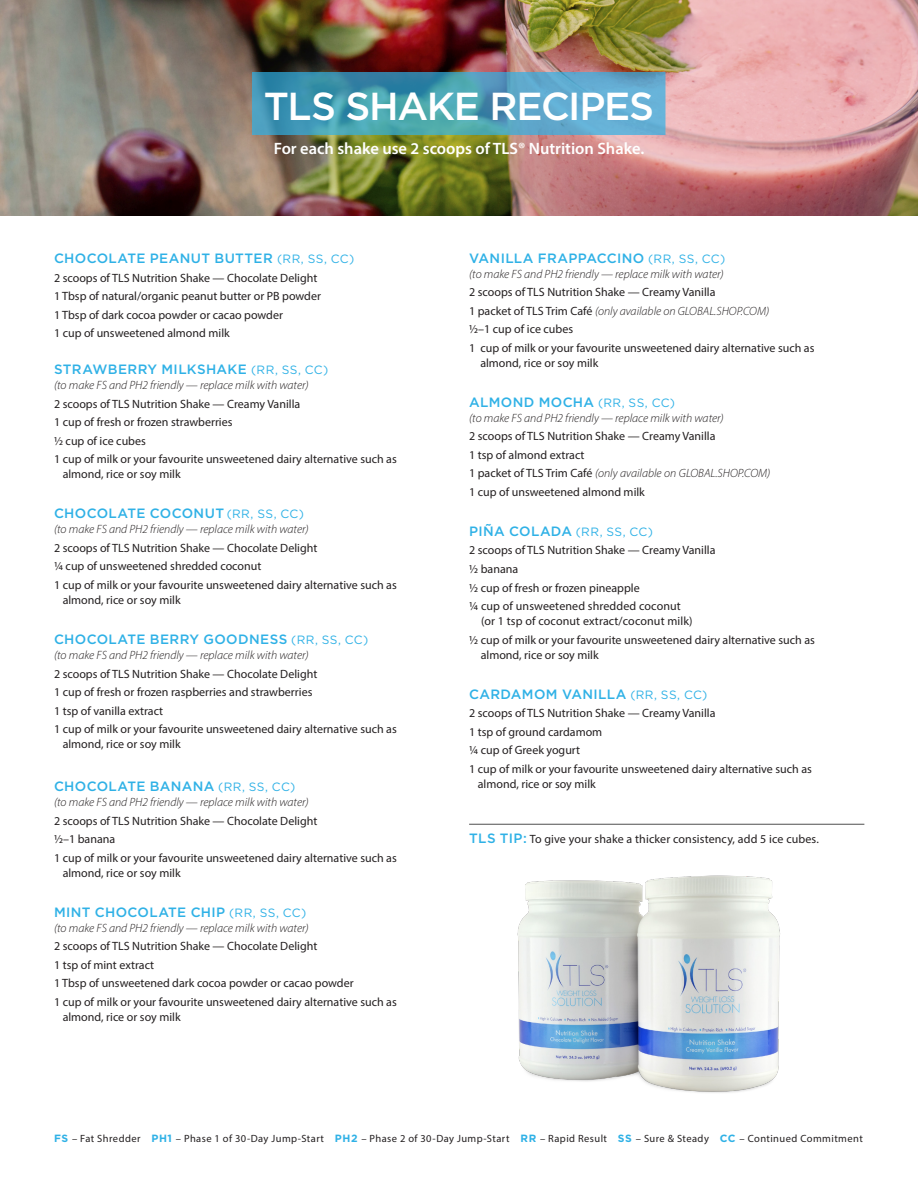
<style>
.page{position:relative;width:918px;height:1188px;background:#fff}
.page>*{position:absolute;margin:0;border:0;box-sizing:border-box;transform-origin:0 0}
.t1{font:500 39px "Gotham";letter-spacing:-.03em;color:#fff}
.t2{font:600 16.5px "Myriad Pro";color:#fff}
.t3{font:500 13.5px "Gotham";letter-spacing:.025em;color:#2fb1e6}
.t4{font:12px/15px "Myriad Pro";color:#231f20}
.t5{font:italic 300 12px "Myriad Pro";color:#231f20}
.t6{font:10.5px "Myriad Pro";letter-spacing:.04em;color:#231f20}
.s1{font-weight:400;font-size:12px}
.s2{font-weight:400;font-style:normal}
.s3{font-family:"Gotham";font-weight:500;font-size:13.5px;color:#2fb1e6}
.s4{font-family:"Gotham";font-weight:700;color:#2fb1e6}
</style>
<div class="page">
<img style="left:0;top:0;width:135px;height:216px">
<img style="left:135px;top:0;width:783px;height:216px">
<hr style="left:469px;top:824px;width:395px;height:1px;background:#000">
<img style="left:517px;top:875px;width:263px;height:218px">
<svg style="left:253px;top:72px;width:412px;height:62px;background:#4e9fbb"></svg>
<p class="t1" style="left:264px;top:84px;width:392px">TLS SHAKE RECIPES</p>
<p class="t2" style="left:274px;top:138px;width:372px">For each shake use 2 scoops of TLS® Nutrition Shake.</p>
<p class="t3" style="left:54px;top:251px;width:302px">CHOCOLATE PEANUT BUTTER <span class="s1">(RR, SS, CC)</span></p>
<p class="t4" style="left:54px;top:270px;width:265px">2 scoops of TLS Nutrition Shake — Chocolate Delight</p>
<p class="t4" style="left:54px;top:289px;width:268px">1 Tbsp of natural/organic peanut butter or PB powder</p>
<p class="t4" style="left:54px;top:307px;width:231px">1 Tbsp of dark cocoa powder or cacao powder</p>
<p class="t4" style="left:54px;top:326px;width:177px">1 cup of unsweetened almond milk</p>
<p class="t3" style="left:54px;top:362px;width:276px">STRAWBERRY MILKSHAKE <span class="s1">(RR, SS, CC)</span></p>
<p class="t5" style="left:54px;top:378px;width:256px">(to make FS and PH2 friendly — replace milk with water)</p>
<p class="t4" style="left:54px;top:396px;width:248px">2 scoops of TLS Nutrition Shake — Creamy Vanilla</p>
<p class="t4" style="left:54px;top:415px;width:180px">1 cup of fresh or frozen strawberries</p>
<p class="t4" style="left:54px;top:433px;width:93px">½ cup of ice cubes</p>
<p class="t4" style="left:63px;top:452px;width:336px;text-indent:-9px">1 cup of milk or your favourite unsweetened dairy alternative such as almond, rice or soy milk</p>
<p class="t3" style="left:54px;top:506px;width:251px">CHOCOLATE COCONUT <span class="s1">(RR, SS, CC)</span></p>
<p class="t5" style="left:54px;top:522px;width:256px">(to make FS and PH2 friendly — replace milk with water)</p>
<p class="t4" style="left:54px;top:540px;width:265px">2 scoops of TLS Nutrition Shake — Chocolate Delight</p>
<p class="t4" style="left:54px;top:559px;width:209px">¼ cup of unsweetened shredded coconut</p>
<p class="t4" style="left:63px;top:577px;width:336px;text-indent:-9px">1 cup of milk or your favourite unsweetened dairy alternative such as almond, rice or soy milk</p>
<p class="t3" style="left:54px;top:632px;width:316px">CHOCOLATE BERRY GOODNESS <span class="s1">(RR, SS, CC)</span></p>
<p class="t5" style="left:54px;top:648px;width:256px">(to make FS and PH2 friendly — replace milk with water)</p>
<p class="t4" style="left:54px;top:666px;width:265px">2 scoops of TLS Nutrition Shake — Chocolate Delight</p>
<p class="t4" style="left:54px;top:684px;width:260px">1 cup of fresh or frozen raspberries and strawberries</p>
<p class="t4" style="left:54px;top:703px;width:111px">1 tsp of vanilla extract</p>
<p class="t4" style="left:63px;top:721px;width:336px;text-indent:-9px">1 cup of milk or your favourite unsweetened dairy alternative such as almond, rice or soy milk</p>
<p class="t3" style="left:54px;top:779px;width:243px">CHOCOLATE BANANA <span class="s1">(RR, SS, CC)</span></p>
<p class="t5" style="left:54px;top:795px;width:256px">(to make FS and PH2 friendly — replace milk with water)</p>
<p class="t4" style="left:54px;top:813px;width:265px">2 scoops of TLS Nutrition Shake — Chocolate Delight</p>
<p class="t4" style="left:54px;top:831px;width:63px">½–1 banana</p>
<p class="t4" style="left:63px;top:850px;width:336px;text-indent:-9px">1 cup of milk or your favourite unsweetened dairy alternative such as almond, rice or soy milk</p>
<p class="t3" style="left:54px;top:904px;width:254px">MINT CHOCOLATE CHIP <span class="s1">(RR, SS, CC)</span></p>
<p class="t5" style="left:54px;top:920px;width:256px">(to make FS and PH2 friendly — replace milk with water)</p>
<p class="t4" style="left:54px;top:938px;width:265px">2 scoops of TLS Nutrition Shake — Chocolate Delight</p>
<p class="t4" style="left:54px;top:957px;width:102px">1 tsp of mint extract</p>
<p class="t4" style="left:54px;top:975px;width:301px">1 Tbsp of unsweetened dark cocoa powder or cacao powder</p>
<p class="t4" style="left:63px;top:994px;width:336px;text-indent:-9px">1 cup of milk or your favourite unsweetened dairy alternative such as almond, rice or soy milk</p>
<p class="t3" style="left:469px;top:250px;width:258px">VANILLA FRAPPACCINO <span class="s1">(RR, SS, CC)</span></p>
<p class="t5" style="left:469px;top:267px;width:256px">(to make FS and PH2 friendly — replace milk with water)</p>
<p class="t4" style="left:469px;top:285px;width:248px">2 scoops of TLS Nutrition Shake — Creamy Vanilla</p>
<p class="t5" style="left:469px;top:304px;width:302px"><span class="s2">1 packet of TLS Trim Café</span> (only available on GLOBAL.SHOP.COM)</p>
<p class="t4" style="left:469px;top:322px;width:106px">½–1 cup of ice cubes</p>
<p class="t4" style="left:480px;top:340px;width:336px;text-indent:-11px">1 cup of milk or your favourite unsweetened dairy alternative such as almond, rice or soy milk</p>
<p class="t3" style="left:469px;top:394px;width:208px">ALMOND MOCHA <span class="s1">(RR, SS, CC)</span></p>
<p class="t5" style="left:469px;top:411px;width:256px">(to make FS and PH2 friendly — replace milk with water)</p>
<p class="t4" style="left:469px;top:429px;width:248px">2 scoops of TLS Nutrition Shake — Creamy Vanilla</p>
<p class="t4" style="left:469px;top:447px;width:117px">1 tsp of almond extract</p>
<p class="t5" style="left:469px;top:466px;width:303px"><span class="s2">1 packet of TLS Trim Café</span> (only available on GLOBAL.SHOP.COM)</p>
<p class="t4" style="left:469px;top:484px;width:177px">1 cup of unsweetened almond milk</p>
<p class="t3" style="left:469px;top:524px;width:185px">PIÑA COLADA <span class="s1">(RR, SS, CC)</span></p>
<p class="t4" style="left:469px;top:543px;width:248px">2 scoops of TLS Nutrition Shake — Creamy Vanilla</p>
<p class="t4" style="left:469px;top:561px;width:51px">½ banana</p>
<p class="t4" style="left:469px;top:580px;width:172px">½ cup of fresh or frozen pineapple</p>
<p class="t4" style="left:481px;top:598px;width:213px;text-indent:-12px">¼ cup of unsweetened shredded coconut (or 1 tsp of coconut extract/coconut milk)</p>
<p class="t4" style="left:481px;top:632px;width:336px;text-indent:-12px">½ cup of milk or your favourite unsweetened dairy alternative such as almond, rice or soy milk</p>
<p class="t3" style="left:469px;top:686px;width:240px">CARDAMOM VANILLA <span class="s1">(RR, SS, CC)</span></p>
<p class="t4" style="left:469px;top:705px;width:248px">2 scoops of TLS Nutrition Shake — Creamy Vanilla</p>
<p class="t4" style="left:469px;top:724px;width:135px">1 tsp of ground cardamom</p>
<p class="t4" style="left:469px;top:742px;width:113px">¼ cup of Greek yogurt</p>
<p class="t4" style="left:478px;top:761px;width:336px;text-indent:-9px">1 cup of milk or your favourite unsweetened dairy alternative such as almond, rice or soy milk</p>
<p class="t4" style="left:469px;top:831px;width:351px"><span class="s3">TLS TIP:</span> To give your shake a thicker consistency, add 5 ice cubes.</p>
<p class="t6" style="left:54px;top:1132px;width:810px"><span class="s4">FS</span> – Fat Shredder <span class="s4">PH1</span> – Phase 1 of 30-Day Jump-Start <span class="s4">PH2</span> – Phase 2 of 30-Day Jump-Start <span class="s4">RR</span> – Rapid Result <span class="s4">SS</span> – Sure &amp; Steady <span class="s4">CC</span> – Continued Commitment</p>
</div>
